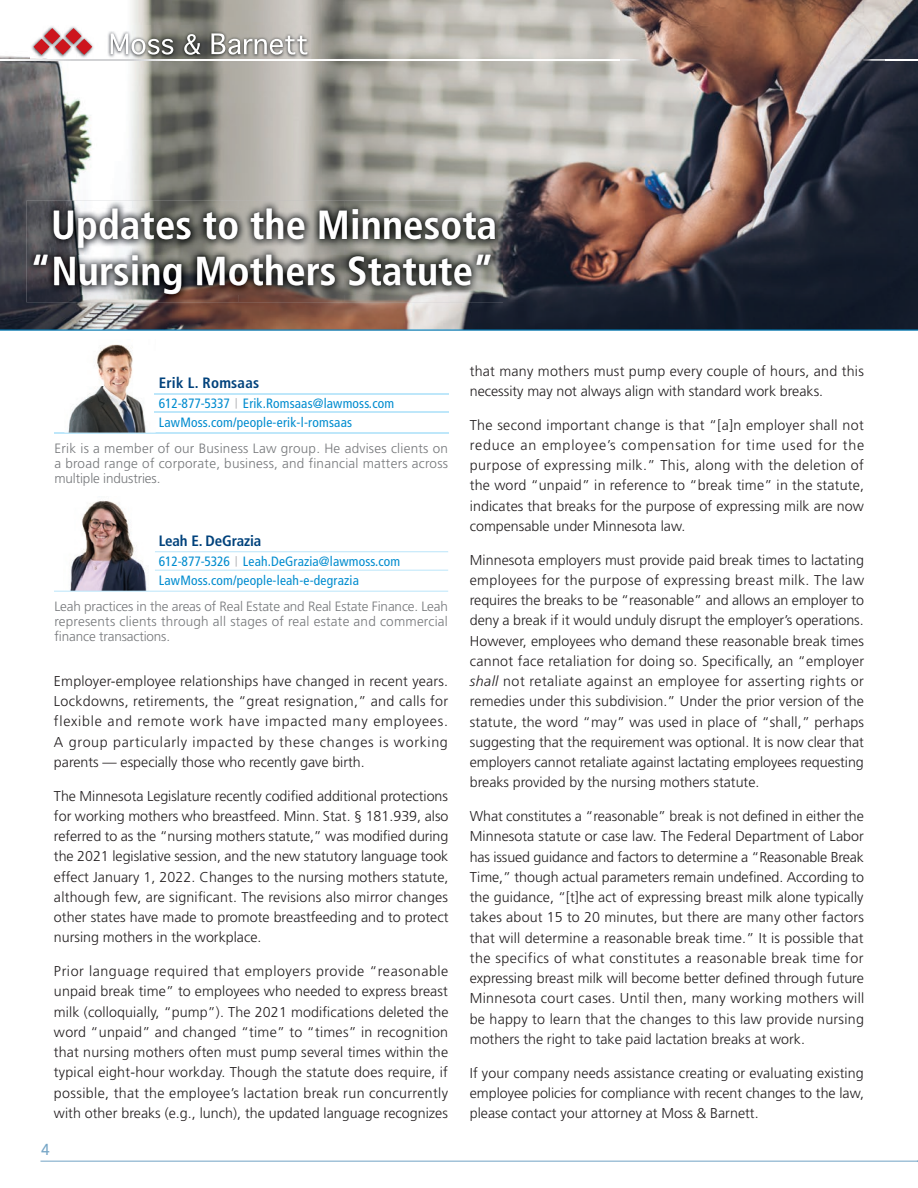
<style>
.page{position:relative;width:918px;height:1188px;background:#fff}
.page>*{position:absolute;margin:0;border:0;box-sizing:border-box;transform-origin:0 0}
.t1{font:700 condensed 40.5px/46.5px "Frutiger LT Std";letter-spacing:.005em;color:#fff;text-align:center}
.t2{font:21px "Avenir Next";color:#78a7c7}
.t3{font:700 condensed 15px "Frutiger LT Std";letter-spacing:-.01em;color:#01427c}
.t4{font:700 condensed 15px "Frutiger LT Std";letter-spacing:.015em;color:#01427c}
.t5{font:300 14.25px/20.2px "Frutiger LT Std";color:#231f20;text-align:justify}
.t6{font:300 13.5px/15px "Frutiger LT Std";letter-spacing:.015em;color:#76787b;text-align:justify}
.t7{font:condensed 13.5px/19.5px "Frutiger LT Std";letter-spacing:.01em;color:#008ccf}
.s1{font-size:10.5px;color:#a8a9ad}
.s2{font-style:italic}
</style>
<div class="page">
<img style="left:0;top:0;width:918px;height:330px">
<img style="left:63px;top:501px;width:85px;height:90px">
<hr style="left:155px;top:570px;width:293px;height:1px;background:#bee7fa">
<hr style="left:155px;top:551px;width:293px;height:1px;background:#bee7fa">
<hr style="left:54px;top:591px;width:394px;height:1px;background:#bee7fa">
<hr style="left:155px;top:412px;width:293px;height:1px;background:#bee7fa">
<hr style="left:155px;top:393px;width:293px;height:1px;background:#bee7fa">
<hr style="left:54px;top:433px;width:394px;height:1px;background:#bee7fa">
<img style="left:64px;top:344px;width:92px;height:89px">
<svg style="left:0;top:59px;width:619px;height:1px"></svg>
<hr style="left:0;top:330px;width:918px;height:1px;background:#008ccf">
<hr style="left:886px;top:59px;width:32px;height:1px;background:#fff">
<svg style="left:863px;top:59px;width:23px;height:1px"></svg>
<svg style="left:619px;top:59px;width:23px;height:1px"></svg>
<img style="left:31px;top:25px;width:280px;height:33px">
<svg style="left:111px;top:33px;width:62px;height:22px"></svg>
<svg style="left:184px;top:34px;width:17px;height:21px"></svg>
<svg style="left:211px;top:33px;width:96px;height:22px"></svg>
<svg style="left:34px;top:28px;width:58px;height:27px"></svg>
<img style="left:26px;top:201px;width:477px;height:101px">
<img style="left:30px;top:208px;width:467px;height:40px">
<img style="left:34px;top:255px;width:457px;height:39px">
<hr style="left:40px;top:1161px;width:878px;height:1px;background:#78a7c7">
<h1 class="t1" style="left:30px;top:202px;width:468px">Updates to the Minnesota “Nursing Mothers Statute”</h1>
<p class="t4" style="left:159px;top:374px;width:102px">Erik L. Romsaas</p>
<p class="t7" style="left:159px;top:393px;width:237px">612-877-5337 <span class="s1">|</span> Erik.Romsaas@lawmoss.com<br>LawMoss.com/people-erik-l-romsaas</p>
<p class="t6" style="left:54px;top:441px;width:395px">Erik is a member of our Business Law group. He advises clients on a broad range of corporate, business, and financial matters across multiple industries.</p>
<p class="t3" style="left:159px;top:532px;width:104px">Leah E. DeGrazia</p>
<p class="t7" style="left:159px;top:551px;width:243px">612-877-5326 <span class="s1">|</span> Leah.DeGrazia@lawmoss.com<br>LawMoss.com/people-leah-e-degrazia</p>
<p class="t6" style="left:54px;top:599px;width:395px">Leah practices in the areas of Real Estate and Real Estate Finance. Leah represents clients through all stages of real estate and commercial finance transactions.</p>
<p class="t5" style="left:54px;top:671px;width:396px">Employer-employee relationships have changed in recent years.<br>Lockdowns, retirements, the “great resignation,” and calls for flexible and remote work have impacted many employees.<br>A group particularly impacted by these changes is working parents — especially those who recently gave birth.</p>
<p class="t5" style="left:54px;top:786px;width:396px">The Minnesota Legislature recently codified additional protections for working mothers who breastfeed. Minn. Stat. § 181.939, also referred to as the “nursing mothers statute,” was modified during the 2021 legislative session, and the new statutory language took effect January 1, 2022. Changes to the nursing mothers statute, although few, are significant. The revisions also mirror changes other states have made to promote breastfeeding and to protect nursing mothers in the workplace.</p>
<p class="t5" style="left:54px;top:961px;width:396px">Prior language required that employers provide “reasonable unpaid break time” to employees who needed to express breast milk (colloquially, “pump”). The 2021 modifications deleted the word “unpaid” and changed “time” to “times” in recognition that nursing mothers often must pump several times within the typical eight-hour workday. Though the statute does require, if possible, that the employee’s lactation break run concurrently with other breaks (e.g., lunch), the updated language recognizes</p>
<h2 class="t2" style="left:40px;top:1130px;width:12px">4</h2>
<p class="t5" style="left:470px;top:361px;width:396px">that many mothers must pump every couple of hours, and this necessity may not always align with standard work breaks.</p>
<p class="t5" style="left:470px;top:415px;width:396px">The second important change is that “[a]n employer shall not reduce an employee’s compensation for time used for the purpose of expressing milk.” This, along with the deletion of the word “unpaid” in reference to “break time” in the statute, indicates that breaks for the purpose of expressing milk are now compensable under Minnesota law.</p>
<p class="t5" style="left:470px;top:550px;width:396px">Minnesota employers must provide paid break times to lactating employees for the purpose of expressing breast milk. The law requires the breaks to be “reasonable” and allows an employer to deny a break if it would unduly disrupt the employer’s operations.<br>However, employees who demand these reasonable break times cannot face retaliation for doing so. Specifically, an “employer <span class="s2">shall</span> not retaliate against an employee for asserting rights or remedies under this subdivision.” Under the prior version of the statute, the word “may” was used in place of “shall,” perhaps suggesting that the requirement was optional. It is now clear that employers cannot retaliate against lactating employees requesting breaks provided by the nursing mothers statute.</p>
<p class="t5" style="left:470px;top:806px;width:396px">What constitutes a “reasonable” break is not defined in either the Minnesota statute or case law. The Federal Department of Labor has issued guidance and factors to determine a “Reasonable Break Time,” though actual parameters remain undefined. According to the guidance, “[t]he act of expressing breast milk alone typically takes about 15 to 20 minutes, but there are many other factors that will determine a reasonable break time.” It is possible that the specifics of what constitutes a reasonable break time for expressing breast milk will become better defined through future Minnesota court cases. Until then, many working mothers will be happy to learn that the changes to this law provide nursing mothers the right to take paid lactation breaks at work.</p>
<p class="t5" style="left:470px;top:1063px;width:396px">If your company needs assistance creating or evaluating existing employee policies for compliance with recent changes to the law, please contact your attorney at Moss &amp; Barnett.</p>
</div>
